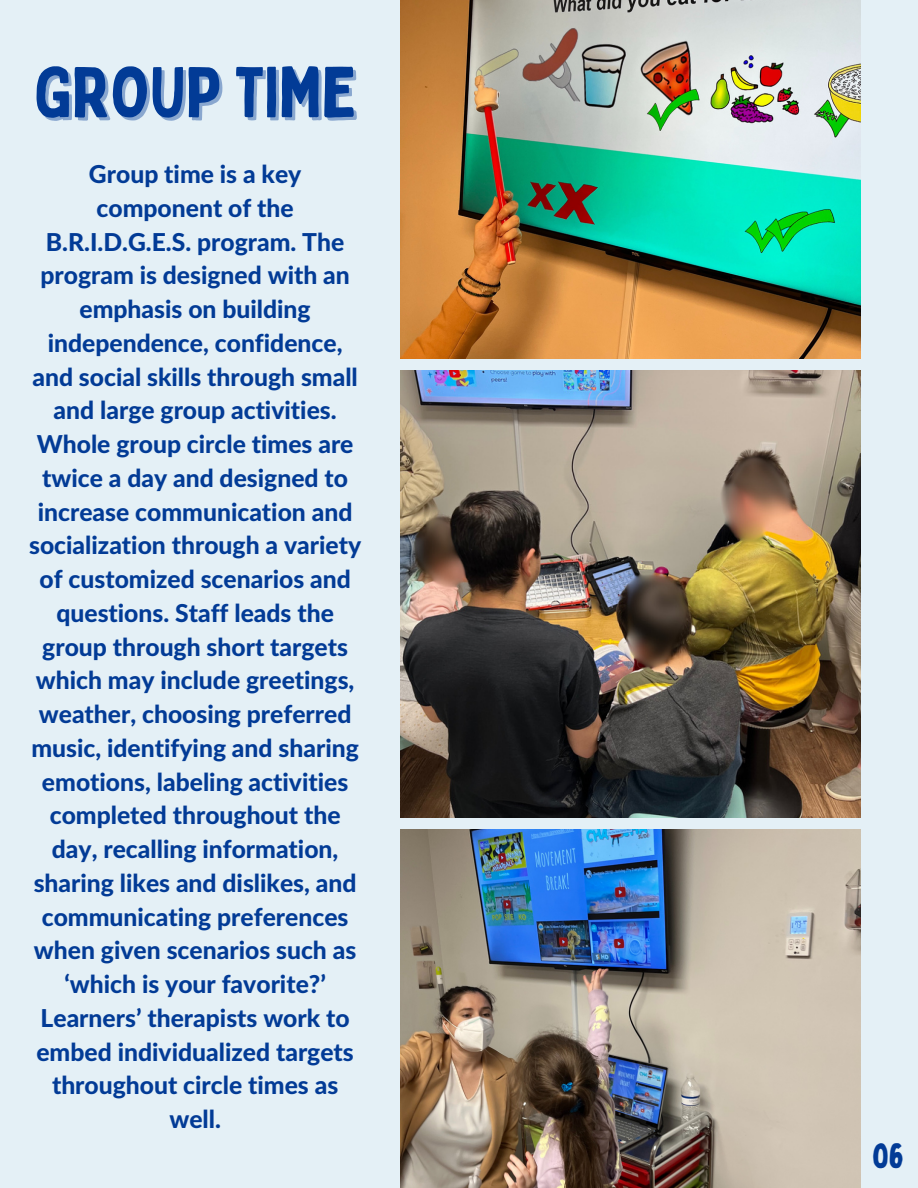
<style>
.page{position:relative;width:918px;height:1188px;background:#e4f0f6}
.page>*{position:absolute;margin:0;border:0;box-sizing:border-box;transform-origin:0 0}
.t1{font:70.05px "Bobby Jones";color:#023b96}
.t2{font:35.25px "Bobby Jones";color:#023b96}
.t3{font:800 24.6px/33.8px "Lato Latin";color:#023b96;text-align:center}
</style>
<div class="page">
<img style="left:400px;top:0;width:460px;height:359px">
<img style="left:400px;top:829px;width:460px;height:359px">
<img style="left:400px;top:370px;width:460px;height:448px">
<p class="t1" style="left:34px;top:48px;width:324px">GROUP TIME</p>
<h1 class="t3" style="left:29px;top:159px;width:334px">Group time is a key component of the<br>B.R.I.D.G.E.S. program. The program is designed with an emphasis on building independence, confidence, and social skills through small and large group activities.<br>Whole group circle times are twice a day and designed to increase communication and socialization through a variety of customized scenarios and questions. Staff leads the group through short targets which may include greetings, weather, choosing preferred music, identifying and sharing emotions, labeling activities completed throughout the day, recalling information, sharing likes and dislikes, and communicating preferences when given scenarios such as ‘which is your favorite?’<br>Learners’ therapists work to embed individualized targets throughout circle times as well.</h1>
<p class="t2" style="left:872px;top:1134px;width:33px">06</p>
</div>
